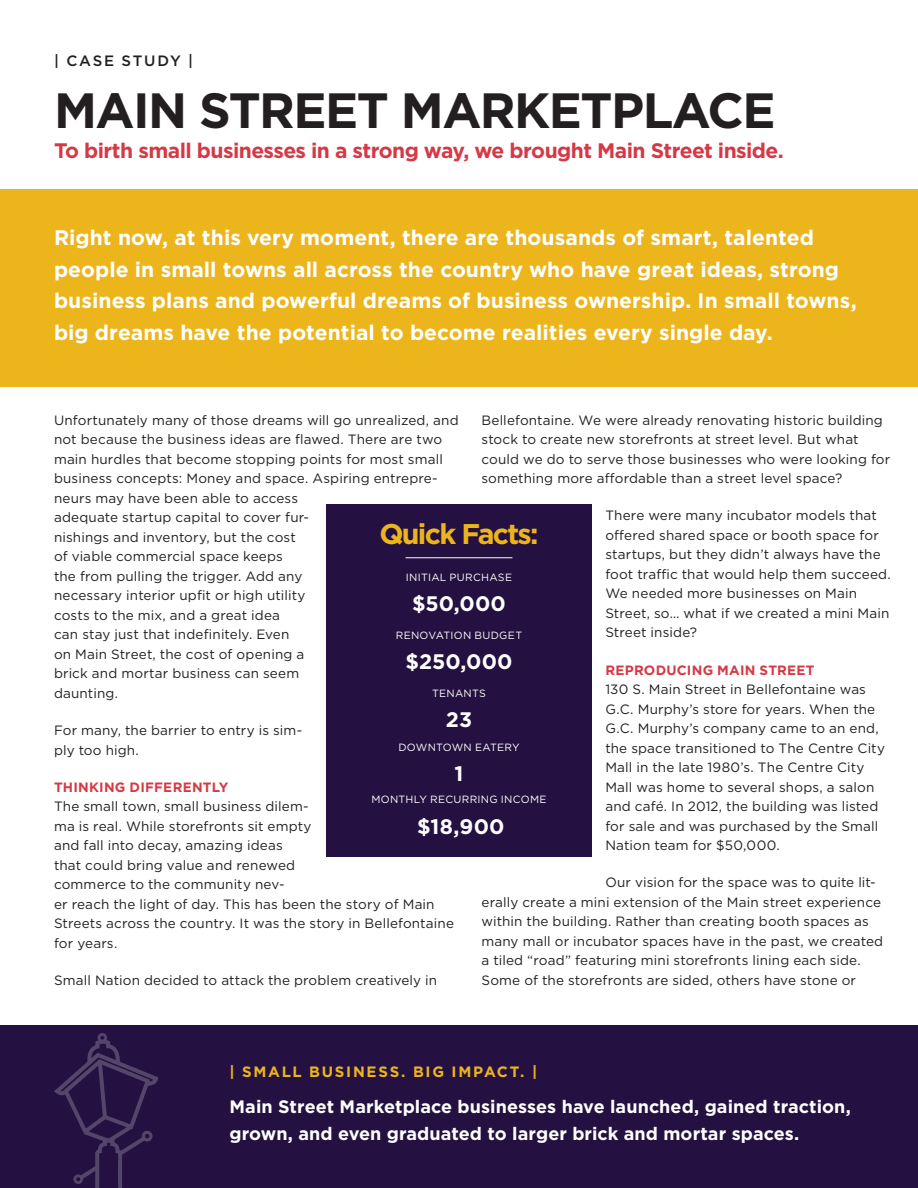
<style>
.page{position:relative;width:918px;height:1188px;background:#fff}
.page>*{position:absolute;margin:0;border:0;box-sizing:border-box;transform-origin:0 0}
.Headline{font:700 49.5px "Gotham";letter-spacing:-.03em;color:#231f20}
.Headline-2{font:700 28.5px "Gotham";letter-spacing:-.06em;color:#ecb51c}
.Yellow_Intro_Bar{font:700 21px/31.5px "Gotham";letter-spacing:.005em;color:#fff}
.t1{font:700 21px "Gotham";letter-spacing:-.03em;color:#d53945}
.Sidebar{font:700 18px/27px "Gotham";letter-spacing:.005em;color:#fff}
.t2{font:700 15px "Gotham";letter-spacing:.115em;color:#ecb51c}
.t3{font:500 15px "Gotham";letter-spacing:.115em;color:#231f20}
.Body_Copy{font:13.5px/19.5px "Gotham";letter-spacing:.01em;color:#231f20}
.Body_Copy-2{font:10.5px "Gotham";letter-spacing:.025em;color:#fff}
.s1{font-weight:700;color:#d53945}
</style>
<div class="page">
<div style="left:0;top:1026px;width:918px;height:162px;background:#241141"></div>
<div style="left:0;top:189px;width:917px;height:198px;background:#ecb51c"></div>
<svg style="left:54px;top:1040px;width:104px;height:148px"></svg>
<div style="left:73px;top:1174px;width:10px;height:10px;border:3px solid #fff;border-radius:50%"></div>
<div style="left:142px;top:1131px;width:11px;height:11px;border:3px solid #fff;border-radius:50%"></div>
<div style="left:98px;top:1033px;width:9px;height:10px;border:3px solid #fff;border-radius:50%"></div>
<div style="left:326px;top:504px;width:266px;height:353px;background:#241141"></div>
<hr style="left:406px;top:557px;width:106px;height:1px;background:#fff">
<p class="t3" style="left:54px;top:51px;width:141px">| CASE STUDY |</p>
<p class="Headline" style="left:54px;top:78px;width:723px">MAIN STREET MARKETPLACE</p>
<p class="t1" style="left:54px;top:136px;width:731px">To birth small businesses in a strong way, we brought Main Street inside.</p>
<p class="Yellow_Intro_Bar" style="left:54px;top:222px;width:804px">Right now, at this very moment, there are thousands of smart, talented people in small towns all across the country who have great ideas, strong business plans and powerful dreams of business ownership. In small towns, big dreams have the potential to become realities every single day.</p>
<p class="Body_Copy" style="left:482px;top:410px;width:410px">Bellefontaine. We were already renovating historic building stock to create new storefronts at street level. But what could we do to serve those businesses who were looking for something more affordable than a street level space?</p>
<p class="Body_Copy" style="left:605px;top:506px;width:287px">There were many incubator models that offered shared space or booth space for startups, but they didn’t always have the foot traffic that would help them succeed.<br>We needed more businesses on Main Street, so… what if we created a mini Main Street inside?</p>
<p class="Body_Copy" style="left:605px;top:660px;width:281px"><span class="s1">REPRODUCING MAIN STREET<br></span>130 S. Main Street in Bellefontaine was G.C. Murphy’s store for years. When the G.C. Murphy’s company came to an end, the space transitioned to The Centre City Mall in the late 1980’s. The Centre City Mall was home to several shops, a salon and café. In 2012, the building was listed for sale and was purchased by the Small Nation team for $50,000.</p>
<p class="Body_Copy" style="left:481px;top:873px;width:403px;text-indent:124px">Our vision for the space was to quite lit&shy;erally create a mini extension of the Main street experience within the building. Rather than creating booth spaces as many mall or incubator spaces have in the past, we created a tiled “road” featuring mini storefronts lining each side.<br>Some of the storefronts are sided, others have stone or</p>
<p class="Body_Copy" style="left:54px;top:410px;width:406px">Unfortunately many of those dreams will go unrealized, and not because the business ideas are flawed. There are two main hurdles that become stopping points for most small business concepts: Money and space. Aspiring entrepre&shy;neurs may have been able to access<br>adequate startup capital to cover fur-<br>nishings and inventory, but the cost<br>of viable commercial space keeps<br>the from pulling the trigger. Add any<br>necessary interior upfit or high utility<br>costs to the mix, and a great idea<br>can stay just that indefinitely. Even<br>on Main Street, the cost of opening a<br>brick and mortar business can seem<br>daunting.</p>
<p class="Body_Copy" style="left:54px;top:720px;width:250px">For many, the barrier to entry is sim&shy;ply too high.</p>
<p class="Body_Copy" style="left:54px;top:777px;width:402px"><span class="s1">THINKING DIFFERENTLY<br></span>The small town, small business dilem-<br>ma is real. While storefronts sit empty<br>and fall into decay, amazing ideas<br>that could bring value and renewed<br>commerce to the community nev-<br>er reach the light of day. This has been the story of Main Streets across the country. It was the story in Bellefontaine for years.</p>
<p class="Body_Copy" style="left:54px;top:970px;width:385px">Small Nation decided to attack the problem creatively in</p>
<p class="Headline-2" style="left:379px;top:515px;width:161px">Quick Facts:</p>
<p class="Body_Copy-2" style="left:406px;top:570px;width:108px">INITIAL PURCHASE</p>
<p class="Yellow_Intro_Bar" style="left:412px;top:588px;width:95px">$50,000</p>
<p class="Body_Copy-2" style="left:396px;top:628px;width:128px">RENOVATION BUDGET</p>
<p class="Yellow_Intro_Bar" style="left:406px;top:646px;width:108px">$250,000</p>
<p class="Body_Copy-2" style="left:432px;top:686px;width:55px">TENANTS</p>
<p class="Yellow_Intro_Bar" style="left:446px;top:703px;width:28px">23</p>
<p class="Body_Copy-2" style="left:398px;top:740px;width:123px">DOWNTOWN EATERY</p>
<p class="Yellow_Intro_Bar" style="left:455px;top:757px;width:10px">1</p>
<p class="Body_Copy-2" style="left:371px;top:793px;width:177px">MONTHLY RECURRING INCOME</p>
<p class="Yellow_Intro_Bar" style="left:417px;top:810px;width:89px">$18,900</p>
<p class="t2" style="left:230px;top:1062px;width:309px">| SMALL BUSINESS. BIG IMPACT. |</p>
<p class="Sidebar" style="left:230px;top:1093px;width:623px">Main Street Marketplace businesses have launched, gained traction, grown, and even graduated to larger brick and mortar spaces.</p>
</div>
